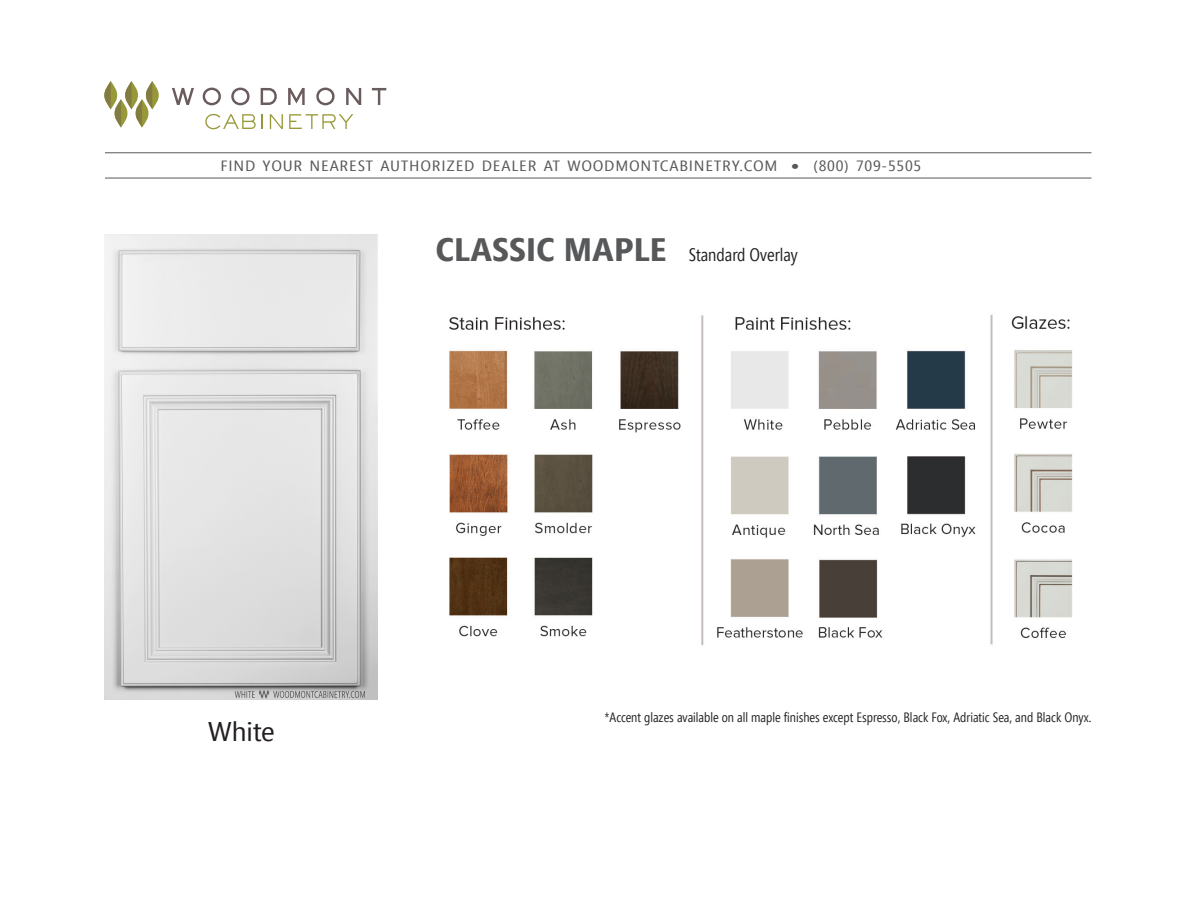
<style>
.page{position:relative;width:1188px;height:918px;background:#fff}
.page>*{position:absolute;margin:0;border:0;box-sizing:border-box;transform-origin:0 0}
.t1{font:27px "Segoe Condensed";color:#231f20;scale:1.2 1}
.t2{font:18px "Segoe Condensed";color:#231f20}
.t3{font:14.85px "Segoe Condensed";letter-spacing:.04em;color:#57585a;scale:1.22 1}
.t4{font:13.5px "Segoe Condensed";color:#231f20}
.s1{font-size:20.25px}
.s2{font-weight:700;font-size:32.4px;color:#57585a}
</style>
<div class="page">
<svg style="left:172px;top:88px;width:22px;height:17px"></svg>
<svg style="left:203px;top:88px;width:18px;height:17px"></svg>
<svg style="left:231px;top:88px;width:19px;height:17px"></svg>
<svg style="left:261px;top:88px;width:16px;height:17px"></svg>
<svg style="left:288px;top:88px;width:17px;height:17px"></svg>
<svg style="left:316px;top:88px;width:19px;height:17px"></svg>
<svg style="left:346px;top:88px;width:15px;height:17px"></svg>
<svg style="left:372px;top:88px;width:14px;height:17px"></svg>
<svg style="left:205px;top:114px;width:51px;height:15px"></svg>
<svg style="left:262px;top:114px;width:1px;height:15px"></svg>
<svg style="left:270px;top:114px;width:13px;height:15px"></svg>
<svg style="left:289px;top:114px;width:64px;height:15px"></svg>
<svg style="left:146px;top:81px;width:13px;height:28px"></svg>
<svg style="left:104px;top:81px;width:48px;height:47px"></svg>
<hr style="left:105px;top:152px;width:986px;height:1px;background:#57585a">
<hr style="left:105px;top:178px;width:986px;height:1px;background:#57585a">
<img style="left:449px;top:315px;width:624px;height:330px">
<img style="left:105px;top:234px;width:273px;height:465px">
<p class="t3" style="left:220px;top:157px;width:576px">FIND YOUR NEAREST AUTHORIZED DEALER AT WOODMONTCABINETRY.COM <span class="s1">•</span> (800) 709-5505</p>
<h2 class="t2" style="left:435px;top:244px;width:364px"><span class="s2">CLASSIC MAPLE</span> Standard Overlay</h2>
<h1 class="t1" style="left:208px;top:715px;width:57px">White</h1>
<p class="t4" style="left:605px;top:709px;width:488px">*Accent glazes available on all maple finishes except Espresso, Black Fox, Adriatic Sea, and Black Onyx.</p>
</div>
